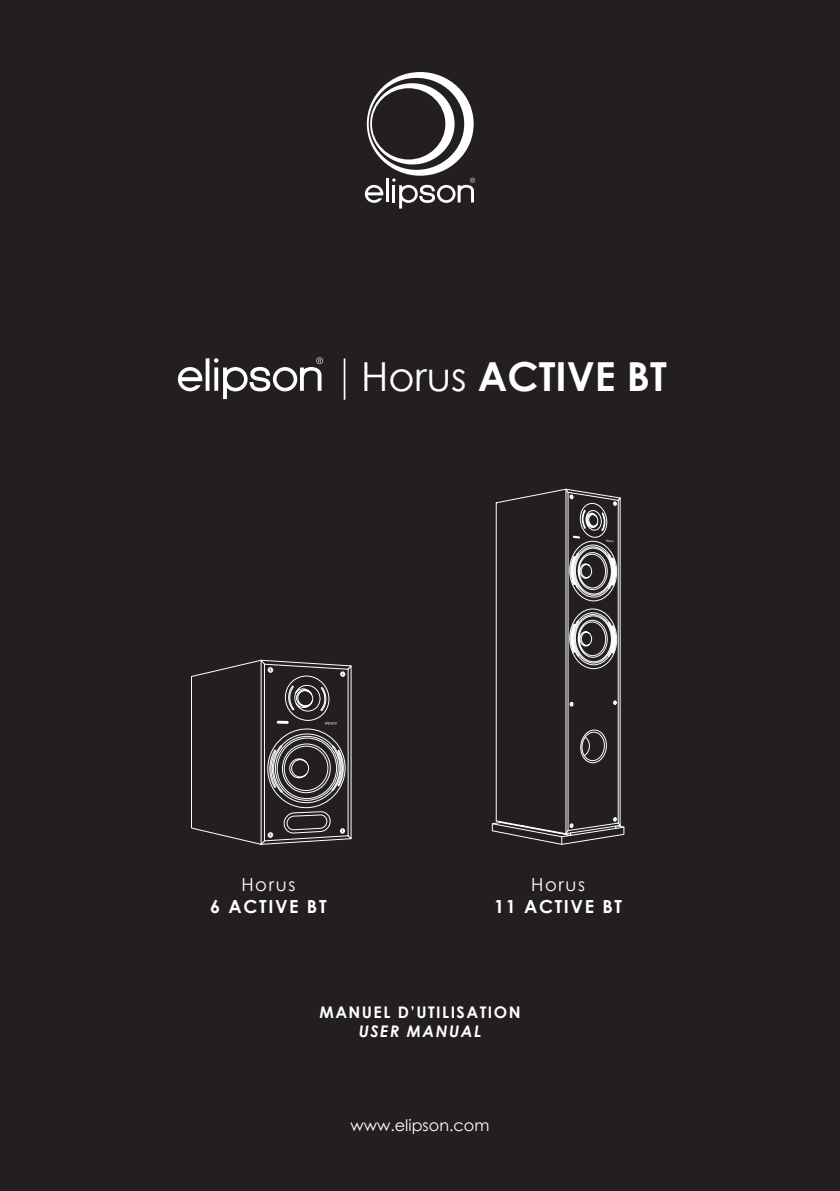
<style>
.page{position:relative;width:840px;height:1191px;background:#fff}
.page>*{position:absolute;margin:0;border:0;box-sizing:border-box;transform-origin:0 0}
.t1{font:700 40px "Century Gothic";color:#fff}
.t2{font:700 18px "Century Gothic";letter-spacing:.09em;color:#fff}
.t3{font:18px "Century Gothic";letter-spacing:.09em;color:#fff}
.t4{font:700 16px "Century Gothic";letter-spacing:.09em;color:#fff}
.t5{font:16px "Century Gothic";color:#fff}
.t6{font:italic 700 16px "Century Gothic";letter-spacing:.09em;color:#fff}
.s1{font-weight:400}
</style>
<div class="page">
<div style="left:0;top:0;width:839px;height:1191px;background:#231f20"></div>
<svg style="left:364px;top:72px;width:111px;height:137px"></svg>
<svg style="left:205px;top:358px;width:4px;height:33px"></svg>
<svg style="left:178px;top:367px;width:24px;height:24px"></svg>
<svg style="left:214px;top:357px;width:109px;height:42px"></svg>
<hr style="left:343px;top:358px;width:2px;height:42px;background:#fff">
<svg style="left:491px;top:494px;width:133px;height:351px"></svg>
<svg style="left:191px;top:659px;width:160px;height:186px"></svg>
<p class="t1" style="left:361px;top:346px;width:307px"><span class="s1">Horus</span> ACTIVE BT</p>
<p class="t3" style="left:241px;top:872px;width:55px">Horus</p>
<p class="t2" style="left:210px;top:892px;width:118px">6 ACTIVE BT</p>
<p class="t3" style="left:531px;top:872px;width:55px">Horus</p>
<p class="t2" style="left:494px;top:892px;width:129px">11 ACTIVE BT</p>
<p class="t4" style="left:319px;top:999px;width:202px">MANUEL D’UTILISATION</p>
<p class="t6" style="left:358px;top:1019px;width:124px">USER MANUAL</p>
<p class="t5" style="left:350px;top:1114px;width:140px">www.elipson.com</p>
</div>
